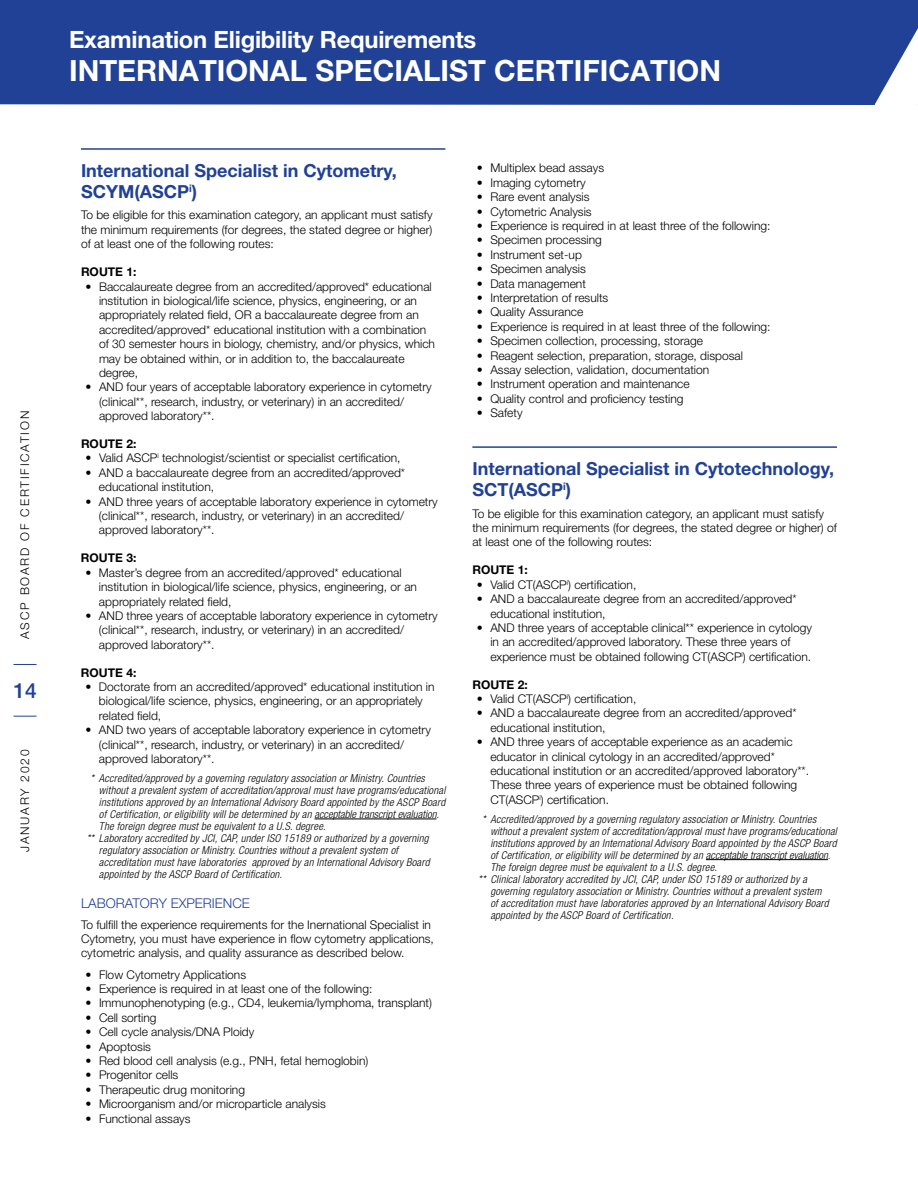
<style>
.page{position:relative;width:918px;height:1188px;background:#fff}
.page>*{position:absolute;margin:0;border:0;box-sizing:border-box;transform-origin:0 0}
.t1{font:700 29.25px "Helvetica Neue LT Pro";color:#fff}
.t2{font:700 23.85px "Helvetica Neue LT Pro";letter-spacing:-.01em;color:#fff}
.t3{font:500 21px "Helvetica Neue LT Std";color:#214196}
.t4{font:700 18px/21.6px "Helvetica Neue LT Std";color:#214196}
.t5{font:300 13.5px "Helvetica Neue LT Std";color:#214196}
.t6{font:300 12px/14.4px "Helvetica Neue LT Std";color:#000}
.t7{font:700 12px "Helvetica Neue LT Std";color:#000}
.t8{font:300 12px "Helvetica Neue LT Std";letter-spacing:.15em;color:#000}
.t9{font:italic 300 condensed 10.8px "Helvetica Neue LT Std";letter-spacing:.02em;color:#000}
</style>
<div class="page">
<div style="left:0;top:0;width:917px;height:105px;background:#214196"></div>
<svg style="left:917px;top:0;width:1px;height:105px"></svg>
<svg style="left:14px;top:664px;width:23px;height:1px"></svg>
<svg style="left:14px;top:716px;width:23px;height:1px"></svg>
<hr style="left:81px;top:148px;width:364px;height:2px;background:#214196">
<hr style="left:315px;top:819px;width:121px;height:1px;background:#000">
<hr style="left:472px;top:446px;width:365px;height:2px;background:#214196">
<hr style="left:706px;top:859px;width:122px;height:1px;background:#000">
<p class="t8" style="left:18px;top:639px;width:229px;rotate:-90deg">ASCP BOARD OF CERTIFICATION</p>
<h3 class="t3" style="left:13px;top:678px;width:25px">14</h3>
<p class="t8" style="left:18px;top:852px;width:104px;rotate:-90deg">JANUARY 2020</p>
<h2 class="t2" style="left:69px;top:25px;width:409px">Examination Eligibility Requirements</h2>
<h1 class="t1" style="left:69px;top:52px;width:654px">INTERNATIONAL SPECIALIST CERTIFICATION</h1>
<h3 class="t4" style="left:81px;top:159px;width:317px">International Specialist in Cytometry,<br>SCYM(ASCP<sup>i</sup>)</h3>
<p class="t6" style="left:81px;top:208px;width:353px;text-align:justify">To be eligible for this examination category, an applicant must satisfy the minimum requirements (for degrees, the stated degree or higher) of at least one of the following routes:</p>
<p class="t7" style="left:81px;top:264px;width:57px">ROUTE 1:</p>
<p class="t6" style="left:99px;top:279px;width:338px;text-indent:-14px">• Baccalaureate degree from an accredited/approved* educational institution in biological/life science, physics, engineering, or an appropriately related field, OR a baccalaureate degree from an accredited/approved* educational institution with a combination of 30 semester hours in biology, chemistry, and/or physics, which may be obtained within, or in addition to, the baccalaureate degree,</p>
<p class="t6" style="left:99px;top:380px;width:334px;text-indent:-14px">• AND four years of acceptable laboratory experience in cytometry (clinical**, research, industry, or veterinary) in an accredited/ approved laboratory**.</p>
<p class="t7" style="left:81px;top:436px;width:57px">ROUTE 2:</p>
<p class="t6" style="left:86px;top:451px;width:317px">• Valid ASCP<sup>i</sup> technologist/scientist or specialist certification,</p>
<p class="t6" style="left:99px;top:465px;width:308px;text-indent:-14px">• AND a baccalaureate degree from an accredited/approved* educational institution,</p>
<p class="t6" style="left:99px;top:494px;width:340px;text-indent:-14px">• AND three years of acceptable laboratory experience in cytometry (clinical**, research, industry, or veterinary) in an accredited/ approved laboratory**.</p>
<p class="t7" style="left:81px;top:551px;width:57px">ROUTE 3:</p>
<p class="t6" style="left:99px;top:565px;width:320px;text-indent:-14px">• Master’s degree from an accredited/approved* educational institution in biological/life science, physics, engineering, or an appropriately related field,</p>
<p class="t6" style="left:99px;top:608px;width:340px;text-indent:-14px">• AND three years of acceptable laboratory experience in cytometry (clinical**, research, industry, or veterinary) in an accredited/ approved laboratory**.</p>
<p class="t7" style="left:81px;top:665px;width:57px">ROUTE 4:</p>
<p class="t6" style="left:99px;top:679px;width:337px;text-indent:-14px">• Doctorate from an accredited/approved* educational institution in biological/life science, physics, engineering, or an appropriately related field,</p>
<p class="t6" style="left:99px;top:723px;width:333px;text-indent:-14px">• AND two years of acceptable laboratory experience in cytometry (clinical**, research, industry, or veterinary) in an accredited/ approved laboratory**.</p>
<p class="t9" style="left:91px;top:772px;width:336px">* Accredited/approved by a governing regulatory association or Ministry. Countries</p>
<p class="t9" style="left:99px;top:784px;width:348px">without a prevalent system of accreditation/approval must have programs/educational</p>
<p class="t9" style="left:99px;top:796px;width:348px">institutions approved by an International Advisory Board appointed by the ASCP Board</p>
<p class="t9" style="left:99px;top:808px;width:342px">of Certification, or eligibility will be determined by an acceptable transcript evaluation.</p>
<p class="t9" style="left:99px;top:820px;width:228px">The foreign degree must be equivalent to a U.S. degree.</p>
<p class="t9" style="left:87px;top:832px;width:343px">** Laboratory accredited by JCI, CAP, under ISO 15189 or authorized by a governing</p>
<p class="t9" style="left:99px;top:844px;width:301px">regulatory association or Ministry. Countries without a prevalent system of</p>
<p class="t9" style="left:99px;top:856px;width:332px">accreditation must have laboratories approved by an International Advisory Board</p>
<p class="t9" style="left:99px;top:868px;width:185px">appointed by the ASCP Board of Certification.</p>
<p class="t5" style="left:81px;top:894px;width:170px">LABORATORY EXPERIENCE</p>
<p class="t6" style="left:81px;top:917px;width:354px">To fulfill the experience requirements for the Inernational Specialist in<br>Cytometry, you must have experience in flow cytometry applications, cytometric analysis, and quality assurance as described below.</p>
<p class="t6" style="left:86px;top:967px;width:162px">• Flow Cytometry Applications</p>
<p class="t6" style="left:86px;top:981px;width:288px">• Experience is required in at least one of the following:</p>
<p class="t6" style="left:86px;top:996px;width:348px">• Immunophenotyping (e.g., CD4, leukemia/lymphoma, transplant)</p>
<p class="t6" style="left:86px;top:1010px;width:73px">• Cell sorting</p>
<p class="t6" style="left:86px;top:1025px;width:170px">• Cell cycle analysis/DNA Ploidy</p>
<p class="t6" style="left:86px;top:1039px;width:67px">• Apoptosis</p>
<p class="t6" style="left:86px;top:1053px;width:284px">• Red blood cell analysis (e.g., PNH, fetal hemoglobin)</p>
<p class="t6" style="left:86px;top:1068px;width:94px">• Progenitor cells</p>
<p class="t6" style="left:86px;top:1082px;width:161px">• Therapeutic drug monitoring</p>
<p class="t6" style="left:86px;top:1097px;width:242px">• Microorganism and/or microparticle analysis</p>
<p class="t6" style="left:86px;top:1111px;width:107px">• Functional assays</p>
<p class="t6" style="left:477px;top:161px;width:129px">• Multiplex bead assays</p>
<p class="t6" style="left:477px;top:175px;width:110px">• Imaging cytometry</p>
<p class="t6" style="left:477px;top:190px;width:114px">• Rare event analysis</p>
<p class="t6" style="left:477px;top:204px;width:116px">• Cytometric Analysis</p>
<p class="t6" style="left:477px;top:218px;width:295px">• Experience is required in at least three of the following:</p>
<p class="t6" style="left:477px;top:233px;width:127px">• Specimen processing</p>
<p class="t6" style="left:477px;top:247px;width:107px">• Instrument set-up</p>
<p class="t6" style="left:477px;top:262px;width:111px">• Specimen analysis</p>
<p class="t6" style="left:477px;top:276px;width:111px">• Data management</p>
<p class="t6" style="left:477px;top:290px;width:133px">• Interpretation of results</p>
<p class="t6" style="left:477px;top:305px;width:108px">• Quality Assurance</p>
<p class="t6" style="left:477px;top:319px;width:295px">• Experience is required in at least three of the following:</p>
<p class="t6" style="left:477px;top:334px;width:228px">• Specimen collection, processing, storage</p>
<p class="t6" style="left:477px;top:348px;width:268px">• Reagent selection, preparation, storage, disposal</p>
<p class="t6" style="left:477px;top:362px;width:234px">• Assay selection, validation, documentation</p>
<p class="t6" style="left:477px;top:377px;width:214px">• Instrument operation and maintenance</p>
<p class="t6" style="left:477px;top:391px;width:208px">• Quality control and proficiency testing</p>
<p class="t6" style="left:477px;top:406px;width:47px">• Safety</p>
<h3 class="t4" style="left:472px;top:457px;width:363px">International Specialist in Cytotechnology,<br>SCT(ASCP<sup>i</sup>)</h3>
<p class="t6" style="left:472px;top:506px;width:366px">To be eligible for this examination category, an applicant must satisfy the minimum requirements (for degrees, the stated degree or higher) of at least one of the following routes:</p>
<p class="t7" style="left:472px;top:563px;width:57px">ROUTE 1:</p>
<p class="t6" style="left:477px;top:577px;width:161px">• Valid CT(ASCP<sup>i</sup>) certification,</p>
<p class="t6" style="left:490px;top:591px;width:308px;text-indent:-14px">• AND a baccalaureate degree from an accredited/approved* educational institution,</p>
<p class="t6" style="left:490px;top:620px;width:323px;text-indent:-14px">• AND three years of acceptable clinical** experience in cytology in an accredited/approved laboratory. These three years of experience must be obtained following CT(ASCP<sup>i</sup>) certification.</p>
<p class="t7" style="left:472px;top:677px;width:57px">ROUTE 2:</p>
<p class="t6" style="left:477px;top:691px;width:161px">• Valid CT(ASCP<sup>i</sup>) certification,</p>
<p class="t6" style="left:490px;top:706px;width:308px;text-indent:-14px">• AND a baccalaureate degree from an accredited/approved* educational institution,</p>
<p class="t6" style="left:490px;top:734px;width:320px;text-indent:-14px">• AND three years of acceptable experience as an academic educator in clinical cytology in an accredited/approved* educational institution or an accredited/approved laboratory**.<br>These three years of experience must be obtained following CT(ASCP<sup>i</sup>) certification.</p>
<p class="t9" style="left:482px;top:813px;width:336px">* Accredited/approved by a governing regulatory association or Ministry. Countries</p>
<p class="t9" style="left:490px;top:825px;width:348px">without a prevalent system of accreditation/approval must have programs/educational</p>
<p class="t9" style="left:490px;top:837px;width:348px">institutions approved by an International Advisory Board appointed by the ASCP Board</p>
<p class="t9" style="left:490px;top:849px;width:342px">of Certification, or eligibility will be determined by an acceptable transcript evaluation.</p>
<p class="t9" style="left:490px;top:861px;width:228px">The foreign degree must be equivalent to a U.S. degree.</p>
<p class="t9" style="left:478px;top:873px;width:330px">** Clinical laboratory accredited by JCI, CAP, under ISO 15189 or authorized by a</p>
<p class="t9" style="left:490px;top:885px;width:333px">governing regulatory association or Ministry. Countries without a prevalent system</p>
<p class="t9" style="left:490px;top:897px;width:340px">of accreditation must have laboratories approved by an International Advisory Board</p>
<p class="t9" style="left:490px;top:909px;width:185px">appointed by the ASCP Board of Certification.</p>
</div>
